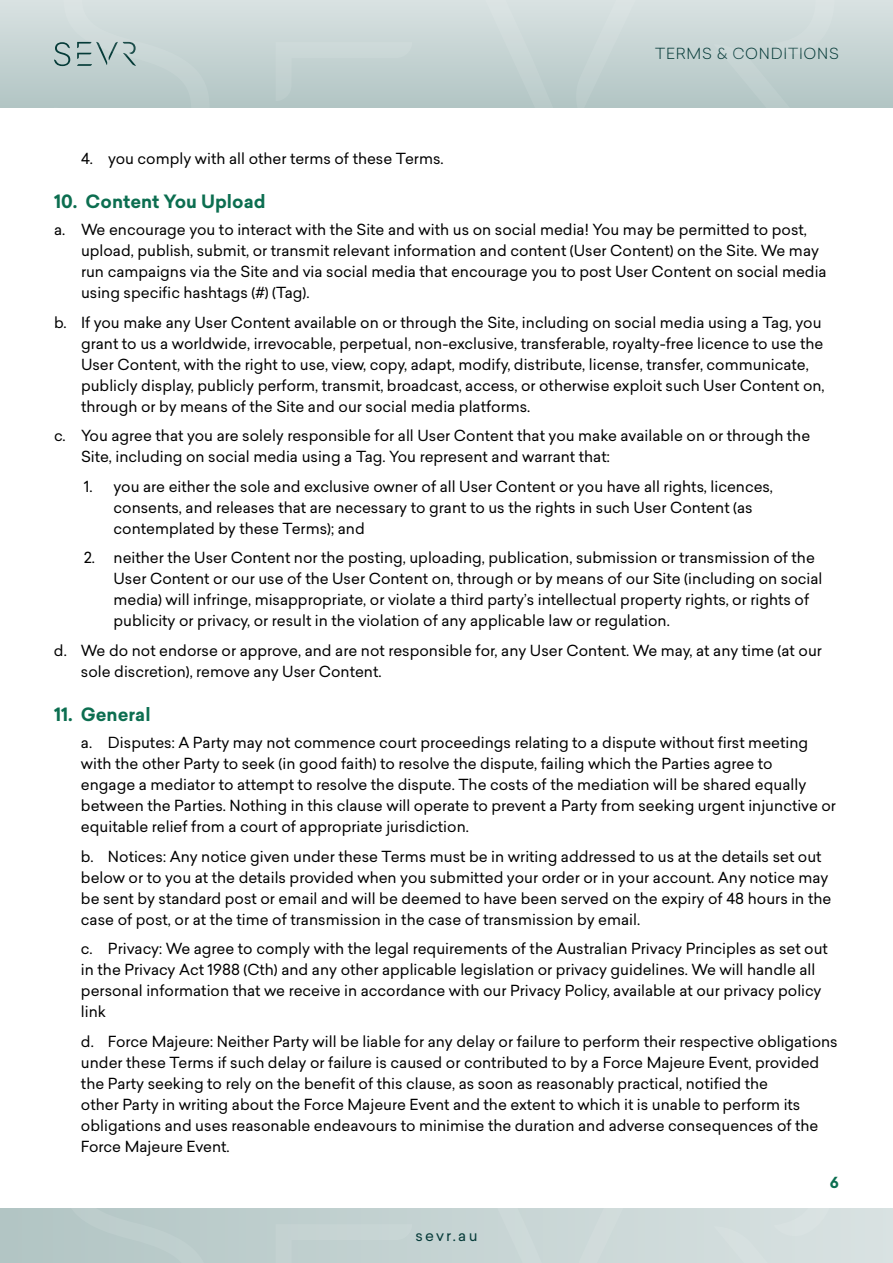
<style>
.page{position:relative;width:893px;height:1263px;background:#fff}
.page>*{position:absolute;margin:0;border:0;box-sizing:border-box;transform-origin:0 0}
.t1{font:700 18px "Sailec";color:#0c6e50}
.t2{font:15px/21px "Sailec";color:#000}
.t3{font:300 15px "Sailec";letter-spacing:.05em;color:#063b39}
.t4{font:15px "Sailec";letter-spacing:.15em;color:#063b39}
.t5{font:700 15px "Sailec";color:#0c6e50}
</style>
<div class="page">
<div style="left:0;top:1px;width:893px;height:106px;background:linear-gradient(to bottom,#d9e2e2,#b2c5c4)"></div>
<svg style="left:0;top:1209px;width:893px;height:54px;background:#c5d3d2"></svg>
<svg style="left:54px;top:1209px;width:785px;height:54px;background:#c6d4d3"></svg>
<svg style="left:54px;top:1px;width:785px;height:106px;background:#c5d3d2"></svg>
<p class="t2" style="left:81px;top:148px;width:364px">4. you comply with all other terms of these Terms.</p>
<p class="t1" style="left:54px;top:188px;width:213px">10. Content You Upload</p>
<p class="t3" style="left:655px;top:43px;width:185px">TERMS &amp; CONDITIONS</p>
<p class="t2" style="left:81px;top:219px;width:747px;text-indent:-27px">a. We encourage you to interact with the Site and with us on social media! You may be permitted to post, upload, publish, submit, or transmit relevant information and content (User Content) on the Site. We may run campaigns via the Site and via social media that encourage you to post User Content on social media using specific hashtags (#) (Tag).</p>
<p class="t2" style="left:81px;top:312px;width:745px;text-indent:-27px">b. If you make any User Content available on or through the Site, including on social media using a Tag, you grant to us a worldwide, irrevocable, perpetual, non-exclusive, transferable, royalty-free licence to use the User Content, with the right to use, view, copy, adapt, modify, distribute, license, transfer, communicate, publicly display, publicly perform, transmit, broadcast, access, or otherwise exploit such User Content on, through or by means of the Site and our social media platforms.</p>
<p class="t2" style="left:81px;top:425px;width:731px;text-indent:-27px">c. You agree that you are solely responsible for all User Content that you make available on or through the<br>Site, including on social media using a Tag. You represent and warrant that:</p>
<p class="t2" style="left:114px;top:476px;width:661px;text-indent:-30px">1. you are either the sole and exclusive owner of all User Content or you have all rights, licences, consents, and releases that are necessary to grant to us the rights in such User Content (as contemplated by these Terms); and</p>
<p class="t2" style="left:114px;top:547px;width:710px;text-indent:-30px">2. neither the User Content nor the posting, uploading, publication, submission or transmission of the User Content or our use of the User Content on, through or by means of our Site (including on social media) will infringe, misappropriate, or violate a third party’s intellectual property rights, or rights of publicity or privacy, or result in the violation of any applicable law or regulation.</p>
<p class="t2" style="left:81px;top:640px;width:742px;text-indent:-27px">d. We do not endorse or approve, and are not responsible for, any User Content. We may, at any time (at our sole discretion), remove any User Content.</p>
<p class="t1" style="left:54px;top:701px;width:98px">11. General</p>
<p class="t2" style="left:81px;top:732px;width:756px">a. Disputes: A Party may not commence court proceedings relating to a dispute without first meeting with the other Party to seek (in good faith) to resolve the dispute, failing which the Parties agree to<br>engage a mediator to attempt to resolve the dispute. The costs of the mediation will be shared equally between the Parties. Nothing in this clause will operate to prevent a Party from seeking urgent injunctive or equitable relief from a court of appropriate jurisdiction.</p>
<p class="t2" style="left:81px;top:846px;width:752px">b. Notices: Any notice given under these Terms must be in writing addressed to us at the details set out below or to you at the details provided when you submitted your order or in your account. Any notice may be sent by standard post or email and will be deemed to have been served on the expiry of 48 hours in the case of post, or at the time of transmission in the case of transmission by email.</p>
<p class="t2" style="left:81px;top:938px;width:748px">c. Privacy: We agree to comply with the legal requirements of the Australian Privacy Principles as set out in the Privacy Act 1988 (Cth) and any other applicable legislation or privacy guidelines. We will handle all personal information that we receive in accordance with our Privacy Policy, available at our privacy policy link</p>
<p class="t2" style="left:81px;top:1031px;width:758px">d. Force Majeure: Neither Party will be liable for any delay or failure to perform their respective obligations under these Terms if such delay or failure is caused or contributed to by a Force Majeure Event, provided the Party seeking to rely on the benefit of this clause, as soon as reasonably practical, notified the<br>other Party in writing about the Force Majeure Event and the extent to which it is unable to perform its obligations and uses reasonable endeavours to minimise the duration and adverse consequences of the Force Majeure Event.</p>
<p class="t5" style="left:830px;top:1172px;width:11px">6</p>
<p class="t4" style="left:415px;top:1225px;width:64px">sevr.au</p>
</div>
